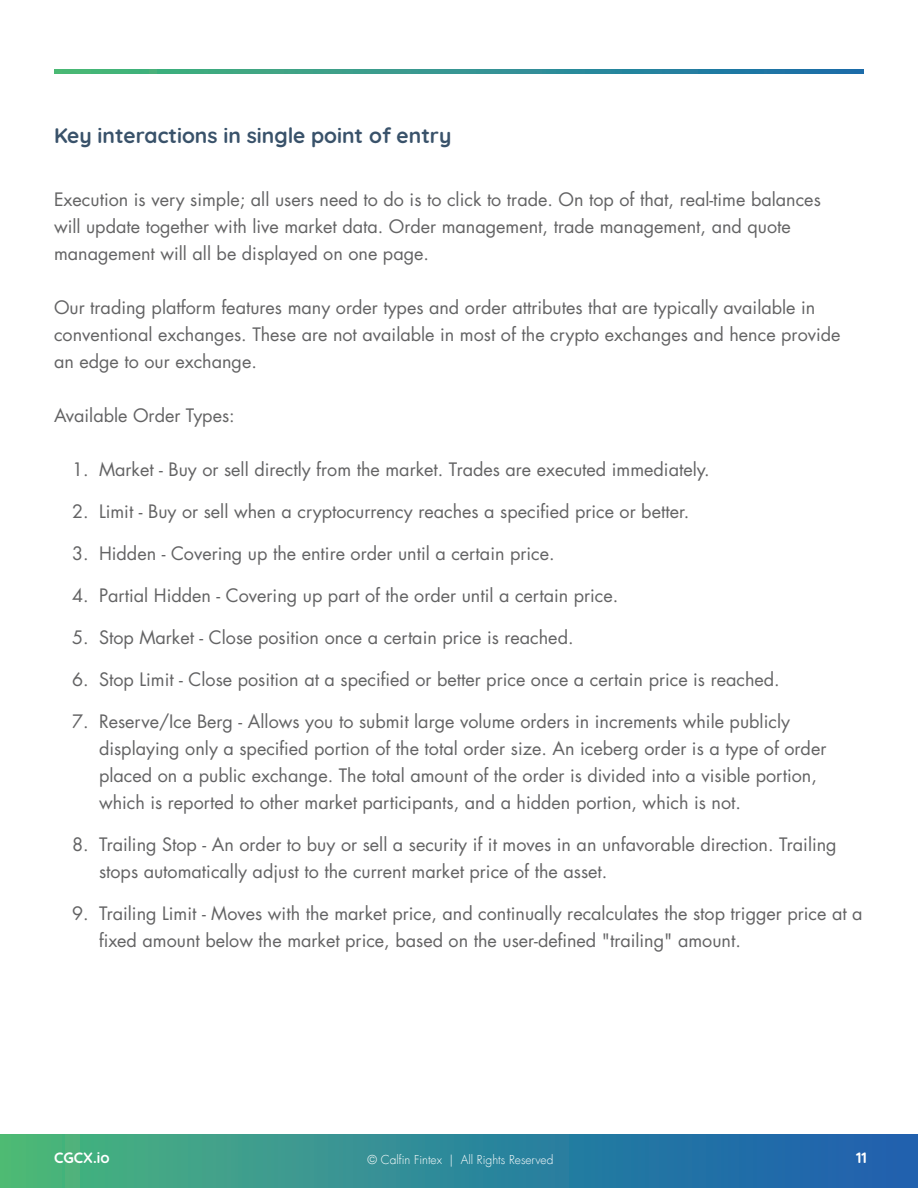
<style>
.page{position:relative;width:918px;height:1188px;background:#fff}
.page>*{position:absolute;margin:0;border:0;box-sizing:border-box;transform-origin:0 0}
.subsection_header{font:700 21px "Quicksand";color:#39526a}
.t1{font:18px/27px "Futura LT";color:#636364}
.t2{font:700 15px "Quicksand";color:#fff}
.t3{font:300 12px "Futura LT";color:#fff}
</style>
<div class="page">
<svg style="left:54px;top:69px;width:810px;height:5px;background:#329391"></svg>
<div style="left:0;top:1134px;width:918px;height:54px;background:linear-gradient(to right,#4bb77c,#185cb3)"></div>
<p class="subsection_header" style="left:54px;top:118px;width:399px">Key interactions in single point of entry</p>
<p class="t1" style="left:54px;top:186px;width:768px">Execution is very simple; all users need to do is to click to trade. On top of that, real-time balances will update together with live market data. Order management, trade management, and quote management will all be displayed on one page.</p>
<p class="t1" style="left:54px;top:294px;width:788px">Our trading platform features many order types and order attributes that are typically available in conventional exchanges. These are not available in most of the crypto exchanges and hence provide an edge to our exchange.</p>
<p class="t1" style="left:54px;top:402px;width:182px">Available Order Types:</p>
<p class="t1" style="left:72px;top:456px;width:639px">1. Market - Buy or sell directly from the market. Trades are executed immediately.</p>
<p class="t1" style="left:72px;top:498px;width:619px">2. Limit - Buy or sell when a cryptocurrency reaches a specified price or better.</p>
<p class="t1" style="left:72px;top:540px;width:484px">3. Hidden - Covering up the entire order until a certain price.</p>
<p class="t1" style="left:72px;top:582px;width:548px">4. Partial Hidden - Covering up part of the order until a certain price.</p>
<p class="t1" style="left:72px;top:624px;width:503px">5. Stop Market - Close position once a certain price is reached.</p>
<p class="t1" style="left:72px;top:666px;width:709px">6. Stop Limit - Close position at a specified or better price once a certain price is reached.</p>
<p class="t1" style="left:99px;top:708px;width:729px;text-indent:-27px">7. Reserve/Ice Berg - Allows you to submit large volume orders in increments while publicly displaying only a specified portion of the total order size. An iceberg order is a type of order placed on a public exchange. The total amount of the order is divided into a visible portion, which is reported to other market participants, and a hidden portion, which is not.</p>
<p class="t1" style="left:99px;top:831px;width:739px;text-indent:-27px">8. Trailing Stop - An order to buy or sell a security if it moves in an unfavorable direction. Trailing stops automatically adjust to the current market price of the asset.</p>
<p class="t1" style="left:99px;top:900px;width:765px;text-indent:-27px">9. Trailing Limit - Moves with the market price, and continually recalculates the stop trigger price at a fixed amount below the market price, based on the user-defined "trailing" amount.</p>
<p class="t2" style="left:54px;top:1146px;width:57px">CGCX.io</p>
<p class="t3" style="left:368px;top:1152px;width:187px">© Calfin Fintex | All Rights Reserved</p>
<p class="t2" style="left:856px;top:1146px;width:12px">11</p>
</div>
